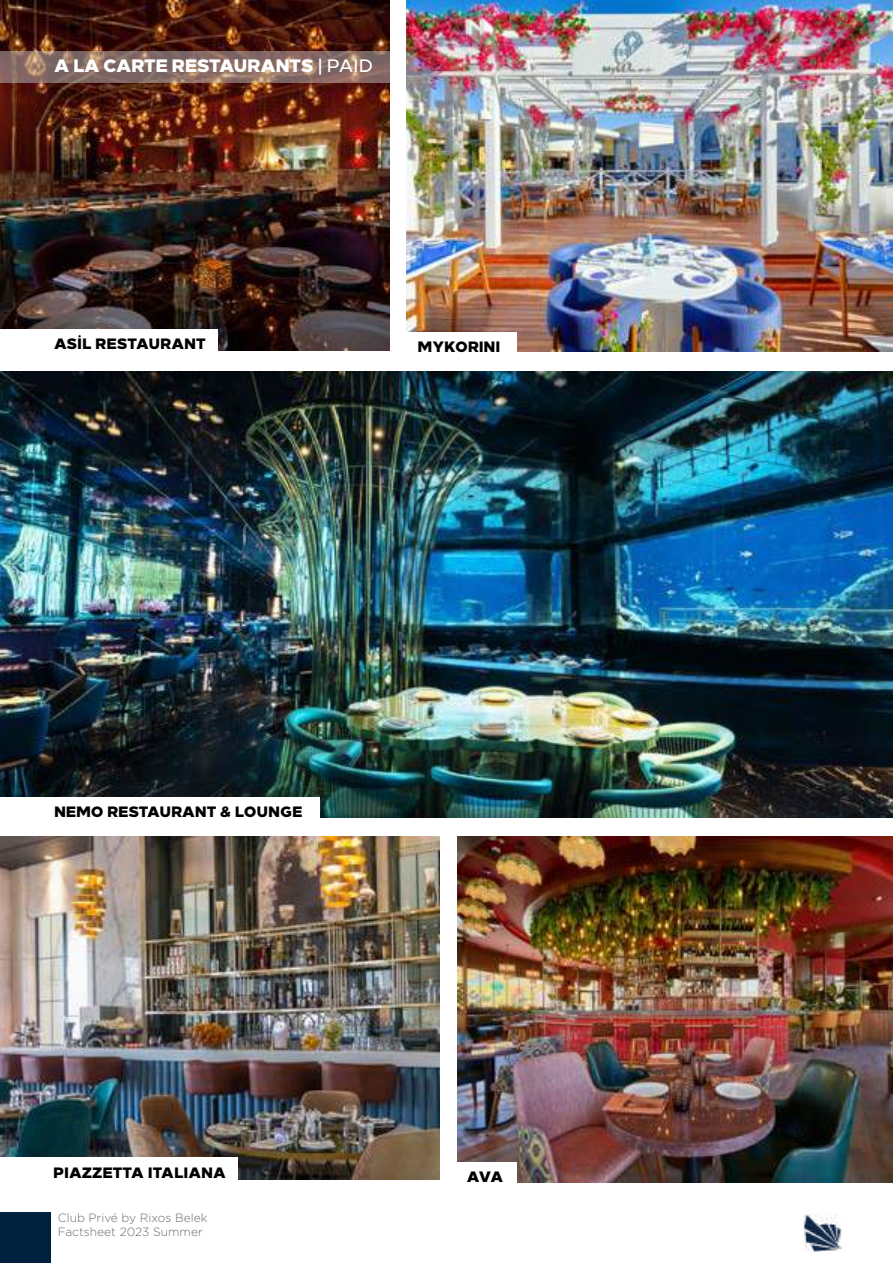
<style>
.page{position:relative;width:893px;height:1263px;background:#fff}
.page>*{position:absolute;margin:0;border:0;box-sizing:border-box;transform-origin:0 0}
.t1{font:800 18px "Legendary Sans";letter-spacing:-.02em;color:#fff}
.t2{font:800 15px "Legendary Sans";letter-spacing:-.01em;color:#000}
.t3{font:300 12px/14.4px "Gotham";color:#6a6c71}
.s1{font-weight:500}
</style>
<div class="page">
<div style="left:0;top:1212px;width:51px;height:51px;background:#00213d"></div>
<img style="left:804px;top:1214px;width:37px;height:37px">
<img style="left:0;top:371px;width:893px;height:446px">
<div style="left:0;top:797px;width:320px;height:32px;background:#fff"></div>
<img style="left:0;top:836px;width:439px;height:344px">
<div style="left:0;top:1157px;width:237px;height:37px;background:#fff"></div>
<img style="left:457px;top:836px;width:436px;height:346px">
<div style="left:456px;top:1162px;width:60px;height:32px;background:#fff"></div>
<img style="left:406px;top:0;width:487px;height:352px">
<div style="left:406px;top:332px;width:110px;height:32px;background:#fff"></div>
<img style="left:0;top:0;width:390px;height:351px">
<div style="left:0;top:329px;width:217px;height:35px;background:#fff"></div>
<svg style="left:0;top:51px;width:390px;height:31px;background:#8c7068"></svg>
<p class="t1" style="left:54px;top:51px;width:321px">A LA CARTE RESTAURANTS <span class="s1">| PAID</span></p>
<p class="t2" style="left:54px;top:331px;width:153px">ASİL RESTAURANT</p>
<p class="t2" style="left:418px;top:334px;width:84px">MYKORINI</p>
<p class="t2" style="left:54px;top:799px;width:250px">NEMO RESTAURANT &amp; LOUNGE</p>
<p class="t2" style="left:53px;top:1160px;width:174px">PIAZZETTA ITALIANA</p>
<p class="t2" style="left:467px;top:1164px;width:38px">AVA</p>
<p class="t3" style="left:58px;top:1210px;width:151px">Club Privé by Rixos Belek<br>Factsheet 2023 Summer</p>
</div>
